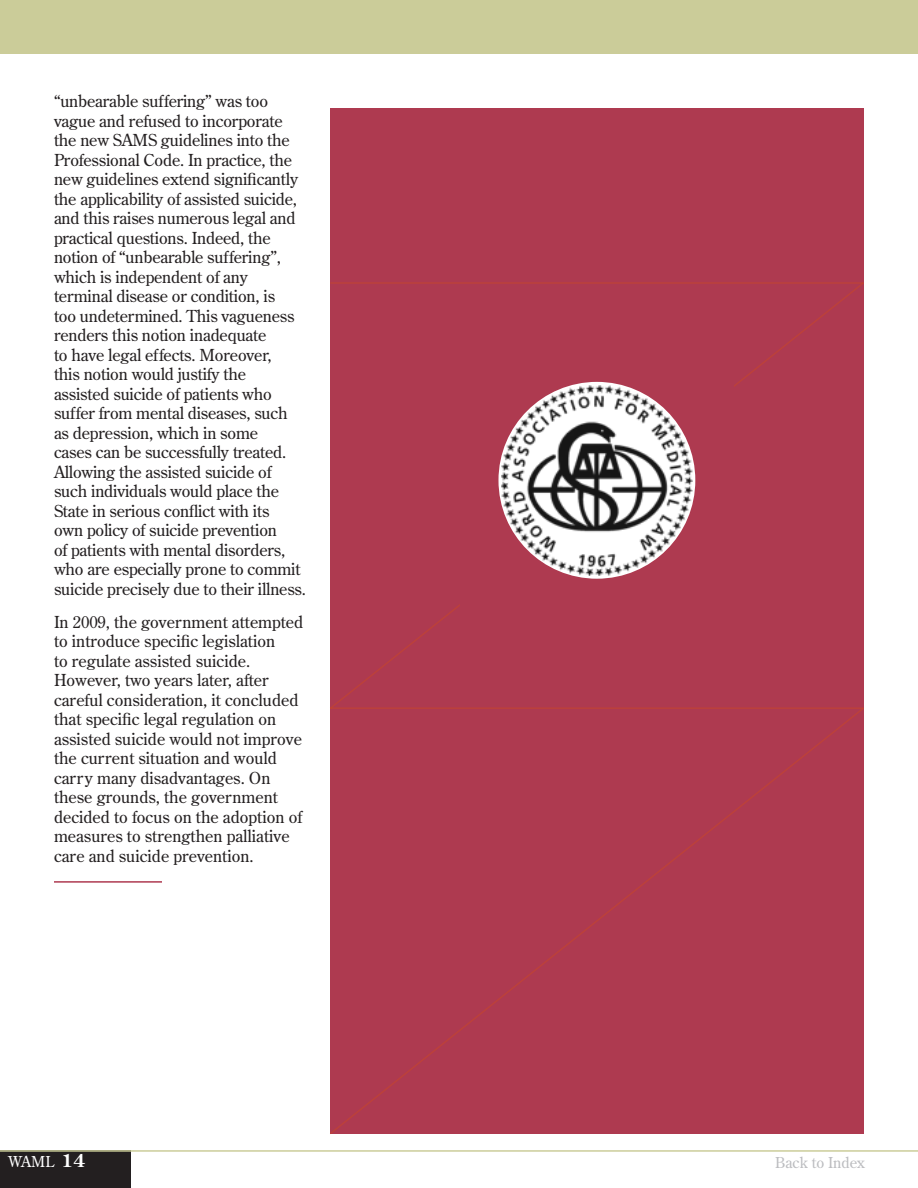
<style>
.page{position:relative;width:918px;height:1188px;background:#fff}
.page>*{position:absolute;margin:0;border:0;box-sizing:border-box;transform-origin:0 0}
.t1{font:16.5px/19.5px "Century Old Style Std";letter-spacing:-.01em;color:#231f20}
.t2{font:15px "Century Old Style Std";color:#bcbdc0}
.t3{font:15px "Century Old Style Std";color:#fff}
.s1{font-weight:700;font-size:18px}
</style>
<div class="page">
<div style="left:0;top:1150px;width:130px;height:38px;background:#231f20"></div>
<hr style="left:0;top:1150px;width:918px;height:2px;background:#cbcc99">
<div style="left:0;top:0;width:918px;height:54px;background:#cbcc99"></div>
<hr style="left:54px;top:881px;width:108px;height:2px;background:#ae3a50">
<div style="left:330px;top:108px;width:534px;height:1026px;background:#ae3a50"></div>
<svg style="left:330px;top:710px;width:532px;height:424px"></svg>
<hr style="left:330px;top:707px;width:534px;height:2px;background:#de5109">
<hr style="left:330px;top:282px;width:534px;height:2px;background:#de5109">
<img style="left:502px;top:385px;width:190px;height:190px">
<p class="t1" style="left:54px;top:91px;width:253px">“unbearable suffering” was too vague and refused to incorporate the new SAMS guidelines into the Professional Code. In practice, the new guidelines extend significantly the applicability of assisted suicide, and this raises numerous legal and practical questions. Indeed, the notion of “unbearable suffering”, which is independent of any terminal disease or condition, is<br>too undetermined. This vagueness renders this notion inadequate<br>to have legal effects. Moreover,<br>this notion would justify the<br>assisted suicide of patients who suffer from mental diseases, such as depression, which in some<br>cases can be successfully treated.<br>Allowing the assisted suicide of such individuals would place the State in serious conflict with its<br>own policy of suicide prevention<br>of patients with mental disorders, who are especially prone to commit suicide precisely due to their illness.</p>
<p class="t1" style="left:54px;top:612px;width:251px">In 2009, the government attempted to introduce specific legislation<br>to regulate assisted suicide.<br>However, two years later, after careful consideration, it concluded that specific legal regulation on assisted suicide would not improve the current situation and would carry many disadvantages. On these grounds, the government decided to focus on the adoption of measures to strengthen palliative care and suicide prevention.</p>
<p class="t3" style="left:8px;top:1152px;width:79px">WAML <span class="s1">14</span></p>
<p class="t2" style="left:775px;top:1153px;width:91px">Back to Index</p>
</div>
